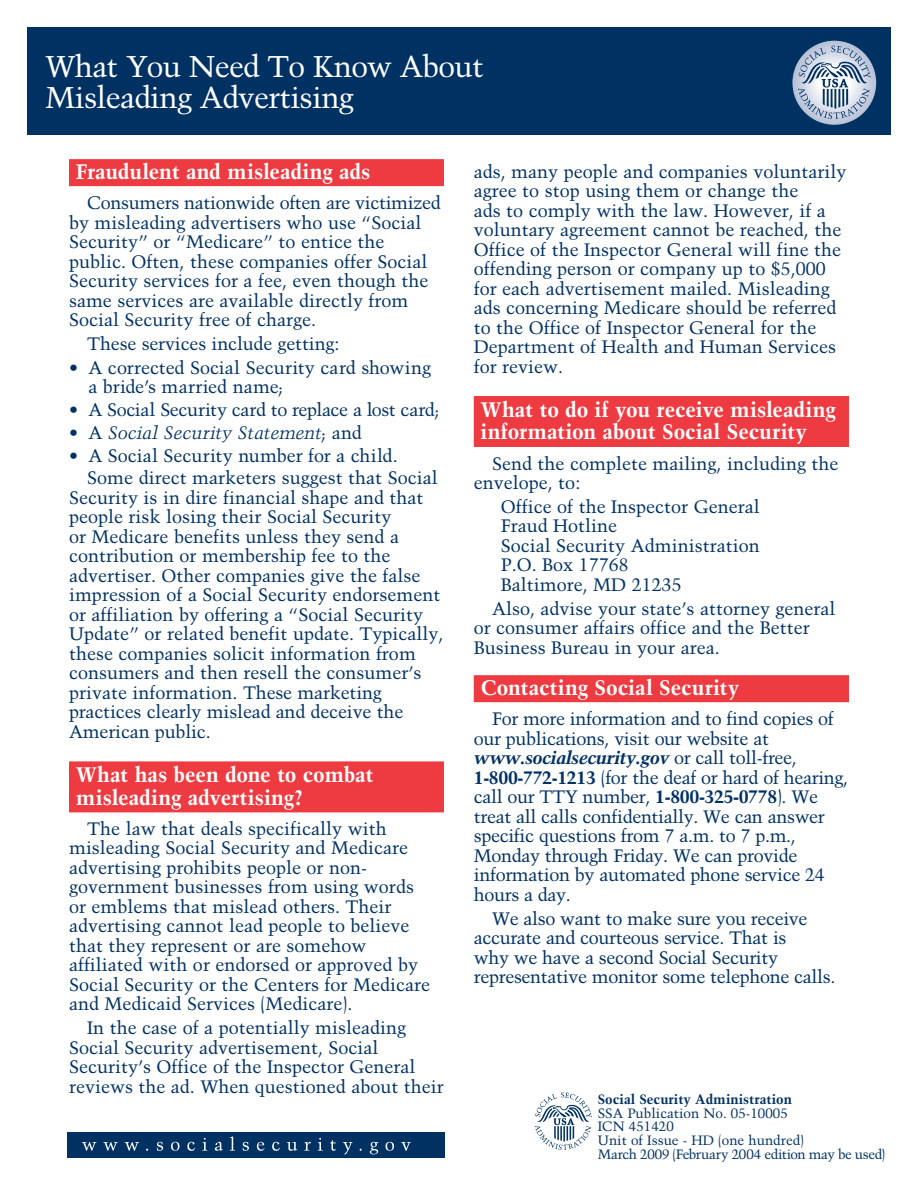
<style>
.page{position:relative;width:918px;height:1188px;background:#fff}
.page>*{position:absolute;margin:0;border:0;box-sizing:border-box;transform-origin:0 0}
.Pub_Title{font:30px/31.5px "Trump Mediaeval";letter-spacing:-.025em;color:#fff}
.Header1_2lines{font:700 21px/22.5px "Trump Mediaeval";letter-spacing:-.005em;color:#fff}
.Header1_1line{font:700 21px "Trump Mediaeval";letter-spacing:-.005em;color:#fff}
.paragraph_format{font:18px/19.5px "Trump Mediaeval";color:#003163}
.paragraph_format-2{font:18px/19.5px "Trump Mediaeval";letter-spacing:-.02em;color:#003163}
._1st_bullet{font:18px "Trump Mediaeval";letter-spacing:-.005em;color:#003163}
._1st_bullet-2{font:italic 18px "Trump Mediaeval";letter-spacing:-.01em;color:#003163}
.SSA{font:13.5px/13.8px "Trump Mediaeval";color:#003163}
.s1{font-style:normal}
.s2{font-weight:700;font-style:italic}
.s3{font-weight:700}
</style>
<div class="page">
<div style="left:68px;top:1133px;width:378px;height:25px;background:#003163"></div>
<svg style="left:82px;top:1136px;width:329px;height:19px"></svg>
<div style="left:69px;top:159px;width:375px;height:27px;background:#ee3a41"></div>
<div style="left:69px;top:761px;width:375px;height:51px;background:#ee3a41"></div>
<div style="left:474px;top:396px;width:375px;height:51px;background:#ee3a41"></div>
<div style="left:474px;top:675px;width:375px;height:27px;background:#ee3a41"></div>
<div style="left:27px;top:27px;width:864px;height:108px;background:#003163"></div>
<svg style="left:792px;top:40px;width:85px;height:85px"></svg>
<svg style="left:798px;top:46px;width:73px;height:73px;background:#9eafc5"></svg>
<svg style="left:535px;top:1092px;width:57px;height:58px"></svg>
<p class="Pub_Title" style="left:46px;top:50px;width:440px">What You Need To Know About<br>Misleading Advertising</p>
<p class="Header1_1line" style="left:76px;top:159px;width:296px">Fraudulent and misleading ads</p>
<p class="paragraph_format" style="left:69px;top:193px;width:373px;text-indent:18px">Consumers nationwide often are victimized by misleading advertisers who use “Social Security” or “Medicare” to entice the public. Often, these companies offer Social Security services for a fee, even though the same services are available directly from Social Security free of charge.</p>
<p class="paragraph_format" style="left:87px;top:334px;width:254px">These services include getting:</p>
<p class="_1st_bullet" style="left:69px;top:357px;width:364px">• A corrected Social Security card showing</p>
<p class="paragraph_format" style="left:69px;top:398px;width:10px;line-height:22.8px;text-align:justify">• • •</p>
<p class="_1st_bullet" style="left:88px;top:376px;width:196px">a bride’s married name;</p>
<p class="_1st_bullet" style="left:88px;top:399px;width:352px">A Social Security card to replace a lost card;</p>
<p class="_1st_bullet-2" style="left:88px;top:422px;width:275px"><span class="s1">A</span> Social Security Statement<span class="s1">; and</span></p>
<p class="_1st_bullet" style="left:88px;top:444px;width:311px">A Social Security number for a child.</p>
<p class="paragraph_format" style="left:69px;top:468px;width:376px;text-indent:18px">Some direct marketers suggest that Social Security is in dire financial shape and that people risk losing their Social Security<br>or Medicare benefits unless they send a contribution or membership fee to the advertiser. Other companies give the false impression of a Social Security endorsement or affiliation by offering a “Social Security Update” or related benefit update. Typically, these companies solicit information from consumers and then resell the consumer’s private information. These marketing practices clearly mislead and deceive the American public.</p>
<p class="Header1_2lines" style="left:76px;top:763px;width:299px">What has been done to combat misleading advertising?</p>
<p class="paragraph_format" style="left:69px;top:819px;width:363px;text-indent:18px">The law that deals specifically with misleading Social Security and Medicare advertising prohibits people or non&shy;government businesses from using words or emblems that mislead others. Their advertising cannot lead people to believe that they represent or are somehow affiliated with or endorsed or approved by Social Security or the Centers for Medicare and Medicaid Services (Medicare).</p>
<p class="paragraph_format" style="left:69px;top:1018px;width:376px;text-indent:18px">In the case of a potentially misleading Social Security advertisement, Social Security’s Office of the Inspector General reviews the ad. When questioned about their</p>
<p class="paragraph_format" style="left:474px;top:161px;width:374px">ads, many people and companies voluntarily agree to stop using them or change the<br>ads to comply with the law. However, if a voluntary agreement cannot be reached, the Office of the Inspector General will fine the offending person or company up to $5,000 for each advertisement mailed. Misleading ads concerning Medicare should be referred to the Office of Inspector General for the Department of Health and Human Services for review.</p>
<p class="Header1_2lines" style="left:481px;top:398px;width:357px">What to do if you receive misleading information about Social Security</p>
<p class="paragraph_format" style="left:474px;top:453px;width:366px;text-indent:18px">Send the complete mailing, including the envelope, to:</p>
<p class="paragraph_format" style="left:501px;top:497px;width:261px">Office of the Inspector General<br>Fraud Hotline<br>Social Security Administration<br>P.O. Box 17768<br>Baltimore, MD 21235</p>
<p class="paragraph_format" style="left:474px;top:598px;width:363px;text-indent:18px">Also, advise your state’s attorney general or consumer affairs office and the Better<br>Business Bureau in your area.</p>
<p class="Header1_1line" style="left:481px;top:675px;width:261px">Contacting Social Security</p>
<p class="paragraph_format-2" style="left:474px;top:709px;width:376px;text-indent:18px">For more information and to find copies of our publications, visit our website at <span class="s2">www.socialsecurity.gov</span> or call toll-free, <span class="s3">1-800-772-1213</span> (for the deaf or hard of hearing, call our TTY number, <span class="s3">1-800-325-0778</span>). We treat all calls confidentially. We can answer specific questions from 7 a.m. to 7 p.m., Monday through Friday. We can provide information by automated phone service 24 hours a day.</p>
<p class="paragraph_format-2" style="left:474px;top:908px;width:363px;text-indent:18px">We also want to make sure you receive accurate and courteous service. That is<br>why we have a second Social Security representative monitor some telephone calls.</p>
<p class="SSA" style="left:598px;top:1092px;width:289px"><span class="s3">Social Security Administration<br></span>SSA Publication No. 05-10005<br>ICN 451420<br>Unit of Issue - HD (one hundred)<br>March 2009 (February 2004 edition may be used)</p>
</div>
